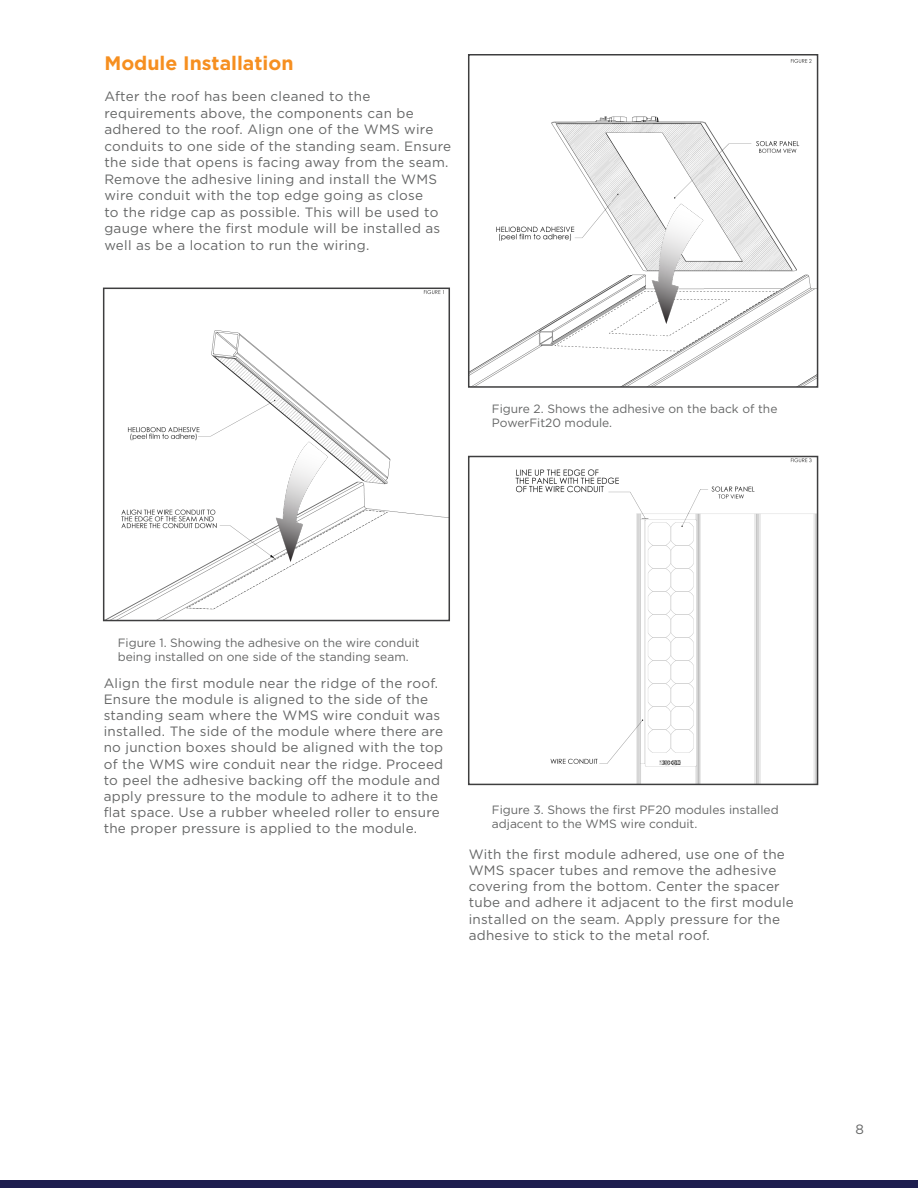
<style>
.page{position:relative;width:918px;height:1188px;background:#fff}
.page>*{position:absolute;margin:0;border:0;box-sizing:border-box;transform-origin:0 0}
.t1{font:700 19.5px "Gotham";color:#f68f20}
.t2{font:13.5px/16.2px "Gotham";letter-spacing:.02em;color:#656666}
.t3{font:12px/14.4px "Gotham";color:#656666}
</style>
<div class="page">
<img style="left:108px;top:291px;width:339px;height:327px">
<div style="left:103px;top:288px;width:347px;height:333px;border:2px solid #3e3e3f"></div>
<img style="left:471px;top:59px;width:344px;height:326px">
<div style="left:468px;top:54px;width:350px;height:334px;border:2px solid #3e3e3f"></div>
<img style="left:515px;top:459px;width:300px;height:323px">
<div style="left:468px;top:456px;width:350px;height:329px;border:2px solid #3e3e3f"></div>
<div style="left:0;top:1180px;width:918px;height:8px;background:#1e1e4f"></div>
<p class="t1" style="left:104px;top:50px;width:191px">Module Installation</p>
<p class="t2" style="left:104px;top:88px;width:348px">After the roof has been cleaned to the requirements above, the components can be adhered to the roof. Align one of the WMS wire conduits to one side of the standing seam. Ensure the side that opens is facing away from the seam.<br>Remove the adhesive lining and install the WMS wire conduit with the top edge going as close<br>to the ridge cap as possible. This will be used to gauge where the first module will be installed as well as be a location to run the wiring.</p>
<p class="t3" style="left:492px;top:401px;width:287px">Figure 2. Shows the adhesive on the back of the<br>PowerFit20 module.</p>
<p class="t3" style="left:118px;top:635px;width:304px">Figure 1. Showing the adhesive on the wire conduit being installed on one side of the standing seam.</p>
<p class="t2" style="left:104px;top:674px;width:341px">Align the first module near the ridge of the roof.<br>Ensure the module is aligned to the side of the standing seam where the WMS wire conduit was installed. The side of the module where there are no junction boxes should be aligned with the top of the WMS wire conduit near the ridge. Proceed to peel the adhesive backing off the module and apply pressure to the module to adhere it to the flat space. Use a rubber wheeled roller to ensure the proper pressure is applied to the module.</p>
<p class="t3" style="left:492px;top:802px;width:288px">Figure 3. Shows the first PF20 modules installed adjacent to the WMS wire conduit.</p>
<p class="t2" style="left:469px;top:846px;width:327px">With the first module adhered, use one of the WMS spacer tubes and remove the adhesive covering from the bottom. Center the spacer tube and adhere it adjacent to the first module installed on the seam. Apply pressure for the adhesive to stick to the metal roof.</p>
<p class="t2" style="left:855px;top:1121px;width:10px">8</p>
</div>
